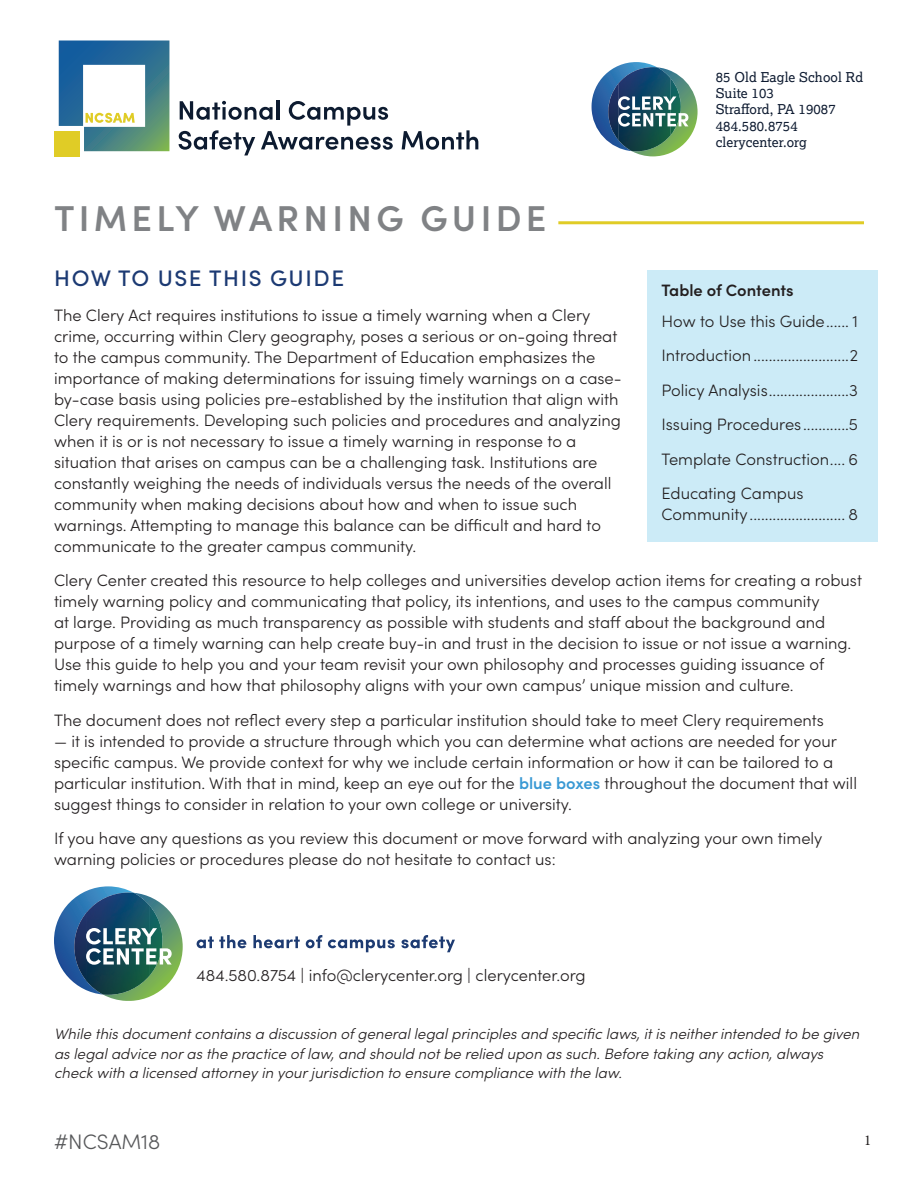
<style>
.page{position:relative;width:918px;height:1188px;background:#fff}
.page>*{position:absolute;margin:0;border:0;box-sizing:border-box;transform-origin:0 0}
.t1{font:600 36px "Sofia Pro";letter-spacing:.12em;color:#808285}
.Subhead_1{font:500 22.5px "Sofia Pro";letter-spacing:.07em;color:#1c3a73}
.t2{font:300 21px "Sofia Pro";color:#57585a}
.Body_Text{font:300 16.5px/21px "Sofia Pro";color:#231f20}
.Subhead_2{font:600 16.5px "Sofia Pro";letter-spacing:-.005em;color:#231f20}
.Body_Text-2{font:italic 300 15px/19.5px "Sofia Pro";color:#231f20}
.t3{font:15px "Minion Pro";color:#231f20}
.t4{font:13.5px "Lexia";letter-spacing:.01em;color:#0d1a30}
.s1{font-weight:600;color:#3999d4}
</style>
<div class="page">
<svg style="left:54px;top:886px;width:129px;height:115px"></svg>
<svg style="left:197px;top:935px;width:49px;height:13px"></svg>
<svg style="left:253px;top:935px;width:47px;height:13px"></svg>
<svg style="left:306px;top:935px;width:16px;height:13px"></svg>
<svg style="left:328px;top:939px;width:67px;height:13px"></svg>
<svg style="left:401px;top:935px;width:54px;height:17px"></svg>
<div style="left:647px;top:270px;width:231px;height:271px;background:#ccebf7"></div>
<img style="left:592px;top:62px;width:106px;height:94px">
<hr style="left:558px;top:221px;width:306px;height:3px;background:#e0cc26">
<div style="left:54px;top:131px;width:25px;height:25px;background:#e0cc26"></div>
<hr style="left:276px;top:100px;width:3px;height:20px;background:#0d1b30">
<svg style="left:179px;top:101px;width:214px;height:54px"></svg>
<svg style="left:402px;top:130px;width:76px;height:20px"></svg>
<svg style="left:59px;top:40px;width:110px;height:111px"></svg>
<p class="t1" style="left:54px;top:191px;width:494px">TIMELY WARNING GUIDE</p>
<p class="t4" style="left:716px;top:69px;width:149px">85 Old Eagle School Rd</p>
<p class="t4" style="left:716px;top:85px;width:60px">Suite 103</p>
<p class="t4" style="left:716px;top:101px;width:121px">Strafford, PA 19087</p>
<p class="t4" style="left:716px;top:117px;width:83px">484.580.8754</p>
<p class="t4" style="left:716px;top:133px;width:93px">clerycenter.org</p>
<p class="Subhead_1" style="left:54px;top:262px;width:291px">HOW TO USE THIS GUIDE</p>
<p class="Body_Text" style="left:54px;top:303px;width:569px">The Clery Act requires institutions to issue a timely warning when a Clery crime, occurring within Clery geography, poses a serious or on-going threat to the campus community. The Department of Education emphasizes the importance of making determinations for issuing timely warnings on a case&shy;by-case basis using policies pre-established by the institution that align with Clery requirements. Developing such policies and procedures and analyzing when it is or is not necessary to issue a timely warning in response to a situation that arises on campus can be a challenging task. Institutions are constantly weighing the needs of individuals versus the needs of the overall community when making decisions about how and when to issue such warnings. Attempting to manage this balance can be difficult and hard to communicate to the greater campus community.</p>
<p class="Body_Text" style="left:54px;top:569px;width:810px">Clery Center created this resource to help colleges and universities develop action items for creating a robust timely warning policy and communicating that policy, its intentions, and uses to the campus community<br>at large. Providing as much transparency as possible with students and staff about the background and purpose of a timely warning can help create buy-in and trust in the decision to issue or not issue a warning.<br>Use this guide to help you and your team revisit your own philosophy and processes guiding issuance of timely warnings and how that philosophy aligns with your own campus’ unique mission and culture.</p>
<p class="Body_Text" style="left:54px;top:708px;width:771px">The document does not reflect every step a particular institution should take to meet Clery requirements</p>
<p class="Body_Text" style="left:54px;top:729px;width:805px">— it is intended to provide a structure through which you can determine what actions are needed for your specific campus. We provide context for why we include certain information or how it can be tailored to a particular institution. With that in mind, keep an eye out for the <span class="s1">blue boxes</span> throughout the document that will suggest things to consider in relation to your own college or university.</p>
<p class="Body_Text" style="left:54px;top:827px;width:770px">If you have any questions as you review this document or move forward with analyzing your own timely warning policies or procedures please do not hesitate to contact us:</p>
<p class="Subhead_2" style="left:662px;top:278px;width:134px">Table of Contents</p>
<p class="Body_Text" style="left:662px;top:310px;width:198px">How to Use this Guide...... 1</p>
<p class="Body_Text" style="left:662px;top:344px;width:198px">Introduction.........................2</p>
<p class="Body_Text" style="left:662px;top:379px;width:198px">Policy Analysis.....................3</p>
<p class="Body_Text" style="left:662px;top:413px;width:198px">Issuing Procedures............5</p>
<p class="Body_Text" style="left:662px;top:448px;width:198px">Template Construction.... 6</p>
<p class="Body_Text" style="left:662px;top:482px;width:198px">Educating Campus<br>Community......................... 8</p>
<p class="Body_Text" style="left:197px;top:963px;width:391px">484.580.8754 | info@clerycenter.org | clerycenter.org</p>
<p class="Body_Text-2" style="left:54px;top:1023px;width:807px">While this document contains a discussion of general legal principles and specific laws, it is neither intended to be given as legal advice nor as the practice of law, and should not be relied upon as such. Before taking any action, always check with a licensed attorney in your jurisdiction to ensure compliance with the law.</p>
<p class="t2" style="left:54px;top:1127px;width:108px">#NCSAM18</p>
<p class="t3" style="left:864px;top:1130px;width:9px">1</p>
</div>
